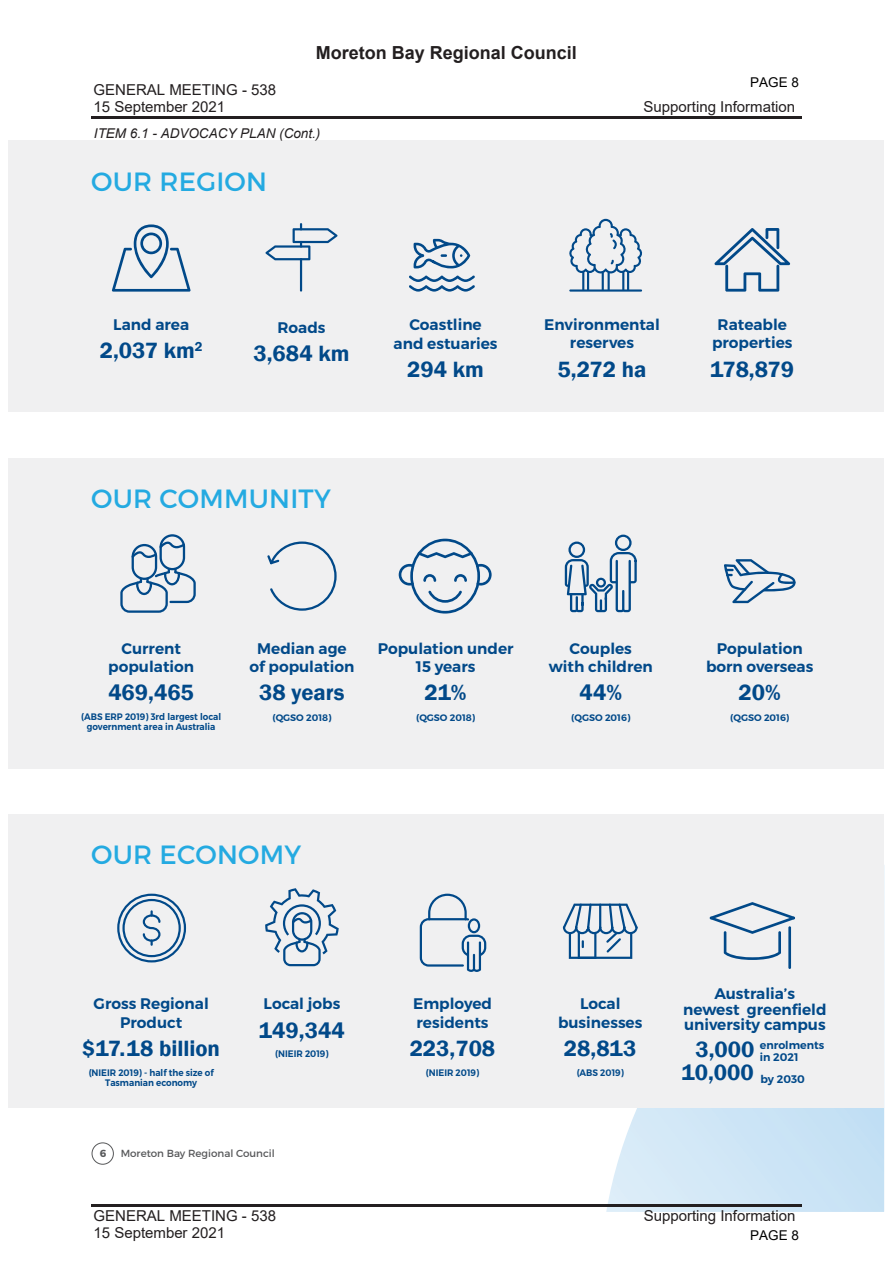
<style>
.page{position:relative;width:893px;height:1263px;background:#fff}
.page>*{position:absolute;margin:0;border:0;box-sizing:border-box;transform-origin:0 0}
.t1{font:26.4px "Montserrat";letter-spacing:.01em;color:#24aae1}
.t2{font:600 22.65px "Franklin Gothic";color:#014989}
.t3{font:700 18px "Arial";color:#231f20}
.t4{font:600 15.3px/18.5px "Montserrat";color:#014989;text-align:center}
.t5{font:15px/17.2px "Arial";color:#231f20}
.t6{font:italic 13.5px "Arial";color:#231f20}
.t7{font:13.5px "Arial";color:#000}
.t8{font:600 11.1px/12.5px "Montserrat";color:#014989}
.t9{font:10.35px "Montserrat";color:#57585a}
.t10{font:700 10.35px "Montserrat";color:#57585a}
.t11{font:600 9.45px/10.4px "Montserrat";color:#014989;text-align:center;scale:.93 1}
.t12{font:600 9.45px "Montserrat";color:#014989}
.s1{font-family:"Franklin Gothic";font-size:22.65px}
</style>
<div class="page">
<svg style="left:606px;top:1107px;width:278px;height:105px;background:#cfe5f4"></svg>
<div style="left:9px;top:140px;width:875px;height:272px;background:#f0f0f1"></div>
<hr style="left:300px;top:258px;width:2px;height:34px;background:#014989">
<svg style="left:265px;top:223px;width:72px;height:37px"></svg>
<svg style="left:714px;top:228px;width:76px;height:64px"></svg>
<svg style="left:409px;top:275px;width:66px;height:17px"></svg>
<svg style="left:414px;top:239px;width:56px;height:29px"></svg>
<svg style="left:569px;top:219px;width:74px;height:73px"></svg>
<svg style="left:112px;top:224px;width:79px;height:68px"></svg>
<div style="left:9px;top:458px;width:875px;height:310px;background:#f0f0f1"></div>
<svg style="left:120px;top:534px;width:76px;height:79px"></svg>
<svg style="left:399px;top:539px;width:93px;height:75px"></svg>
<svg style="left:724px;top:559px;width:72px;height:44px"></svg>
<svg style="left:565px;top:535px;width:72px;height:77px"></svg>
<svg style="left:267px;top:542px;width:70px;height:69px"></svg>
<div style="left:9px;top:814px;width:875px;height:293px;background:#f0f0f1"></div>
<svg style="left:117px;top:894px;width:69px;height:68px"></svg>
<svg style="left:709px;top:902px;width:86px;height:58px"></svg>
<hr style="left:788px;top:926px;width:3px;height:43px;background:#014989">
<svg style="left:563px;top:904px;width:75px;height:55px"></svg>
<svg style="left:265px;top:888px;width:74px;height:78px"></svg>
<svg style="left:420px;top:894px;width:66px;height:78px"></svg>
<div style="left:92px;top:1143px;width:22px;height:22px;border:1px solid #57585a;border-radius:50%"></div>
<hr style="left:91px;top:116px;width:710px;height:3px;background:#231f20">
<hr style="left:91px;top:1205px;width:710px;height:2px;background:#231f20">
<p class="t5" style="left:93px;top:81px;width:184px">GENERAL MEETING - 538<br>15 September 2021</p>
<p class="t3" style="left:316px;top:43px;width:263px">Moreton Bay Regional Council</p>
<p class="t6" style="left:94px;top:125px;width:228px">ITEM 6.1 - ADVOCACY PLAN (Cont.)</p>
<h1 class="t1" style="left:91px;top:171px;width:177px">OUR REGION</h1>
<p class="t7" style="left:750px;top:73px;width:50px">PAGE 8</p>
<p class="t5" style="left:643px;top:98px;width:153px">Supporting Information</p>
<p class="t4" style="left:113px;top:316px;width:77px">Land area</p>
<h2 class="t2" style="left:100px;top:338px;width:104px">2,037 km<sup>2</sup></h2>
<p class="t4" style="left:277px;top:319px;width:50px">Roads</p>
<h2 class="t2" style="left:253px;top:340px;width:97px">3,684 km</h2>
<h1 class="t1" style="left:91px;top:487px;width:241px">OUR COMMUNITY</h1>
<p class="t4" style="left:394px;top:316px;width:105px;line-height:19px">Coastline and estuaries</p>
<h2 class="t2" style="left:407px;top:357px;width:78px">294 km</h2>
<p class="t4" style="left:544px;top:316px;width:117px">Environmental reserves</p>
<h2 class="t2" style="left:557px;top:356px;width:90px">5,272 ha</h2>
<p class="t4" style="left:712px;top:316px;width:82px">Rateable properties</p>
<h2 class="t2" style="left:710px;top:356px;width:85px">178,879</h2>
<p class="t4" style="left:108px;top:640px;width:87px">Current population</p>
<h2 class="t2" style="left:108px;top:680px;width:87px">469,465</h2>
<p class="t11" style="left:81px;top:712px;width:152px">(ABS ERP 2019) 3rd largest local government area in Australia</p>
<p class="t4" style="left:249px;top:640px;width:106px">Median age of population</p>
<h2 class="t2" style="left:259px;top:680px;width:87px">38 years</h2>
<p class="t12" style="left:272px;top:714px;width:61px">(QGSO 2018)</p>
<p class="t4" style="left:378px;top:640px;width:137px">Population under<br>15 years</p>
<h2 class="t2" style="left:424px;top:680px;width:44px">21%</h2>
<p class="t12" style="left:416px;top:714px;width:61px">(QGSO 2018)</p>
<p class="t4" style="left:549px;top:640px;width:106px">Couples<br>with children</p>
<h2 class="t2" style="left:579px;top:680px;width:44px">44%</h2>
<p class="t12" style="left:571px;top:714px;width:61px">(QGSO 2016)</p>
<h1 class="t1" style="left:91px;top:844px;width:211px">OUR ECONOMY</h1>
<p class="t4" style="left:706px;top:640px;width:109px">Population born overseas</p>
<h2 class="t2" style="left:738px;top:680px;width:44px">20%</h2>
<p class="t12" style="left:730px;top:714px;width:61px">(QGSO 2016)</p>
<p class="t4" style="left:94px;top:996px;width:117px">Gross Regional<br>Product</p>
<h2 class="t2" style="left:82px;top:1035px;width:139px">$17.18 billion</h2>
<p class="t11" style="left:89px;top:1068px;width:136px">(NIEIR 2019) - half the size of<br>Tasmanian economy</p>
<p class="t4" style="left:264px;top:996px;width:78px">Local jobs</p>
<h2 class="t2" style="left:259px;top:1017px;width:88px">149,344</h2>
<p class="t11" style="left:275px;top:1049px;width:59px">(NIEIR 2019)</p>
<p class="t10" style="left:100px;top:1149px;width:8px">6</p>
<p class="t9" style="left:121px;top:1149px;width:156px">Moreton Bay Regional Council</p>
<p class="t4" style="left:413px;top:996px;width:80px;text-align:left">Employed residents</p>
<h2 class="t2" style="left:410px;top:1035px;width:87px">223,708</h2>
<p class="t11" style="left:426px;top:1068px;width:59px">(NIEIR 2019)</p>
<p class="t4" style="left:558px;top:996px;width:86px">Local businesses</p>
<h2 class="t2" style="left:564px;top:1035px;width:74px">28,813</h2>
<p class="t11" style="left:577px;top:1068px;width:52px">(ABS 2019)</p>
<p class="t4" style="left:683px;top:987px;width:145px;line-height:15.5px">Australia’s<br>newest greenfield university campus</p>
<p class="t8" style="left:760px;top:1039px;width:66px;text-indent:-64px"><span class="s1">3,000</span> enrolments in 2021</p>
<h2 class="t2" style="left:681px;top:1060px;width:125px">10,000 <sub>by</sub> <sub>2030</sub></h2>
<p class="t5" style="left:93px;top:1207px;width:184px">GENERAL MEETING - 538</p>
<p class="t5" style="left:644px;top:1207px;width:153px">Supporting Information</p>
<p class="t5" style="left:93px;top:1224px;width:133px">15 September 2021</p>
<p class="t7" style="left:750px;top:1226px;width:50px">PAGE 8</p>
</div>
